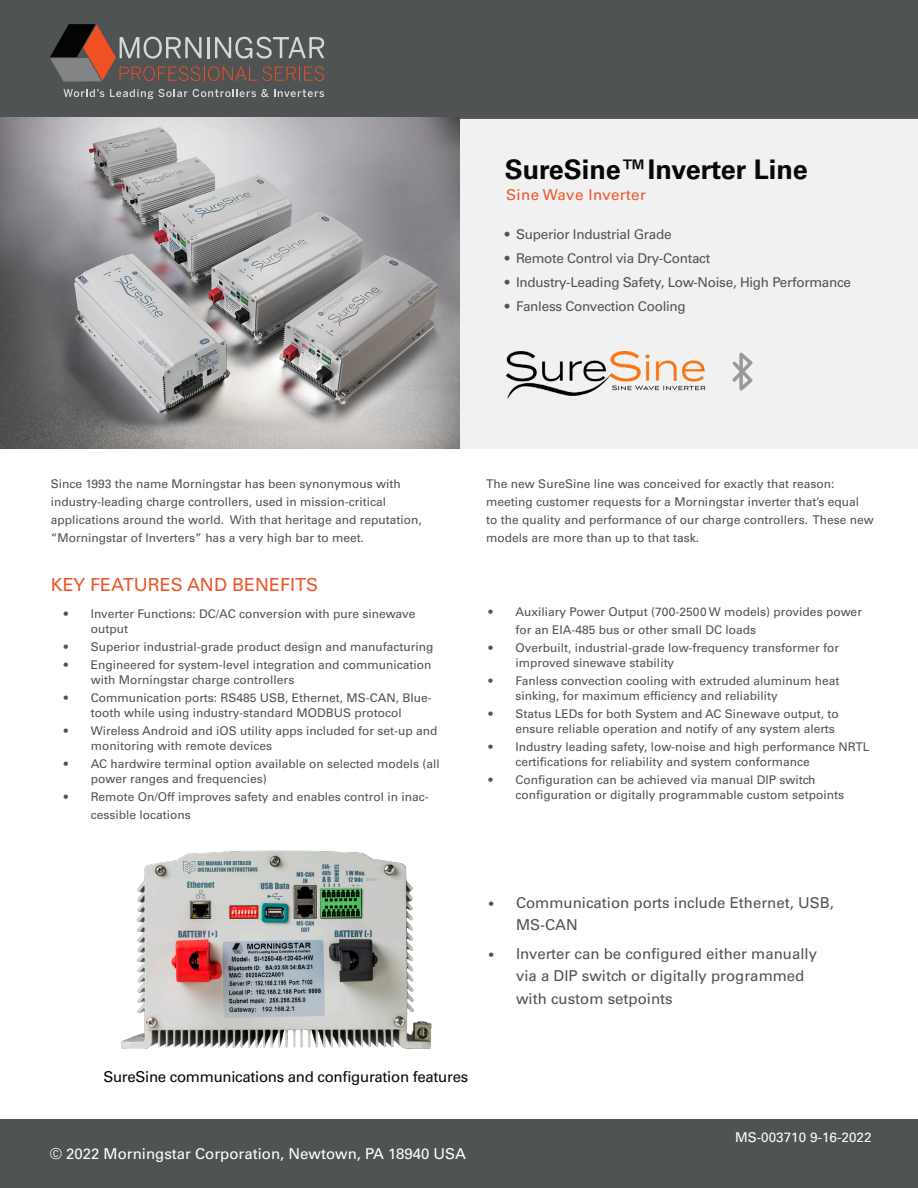
<style>
.page{position:relative;width:918px;height:1188px;background:#fff}
.page>*{position:absolute;margin:0;border:0;box-sizing:border-box;transform-origin:0 0}
.t1{font:700 27px "Univers LT Std";color:#070807}
.t2{font:18px "Univers LT Std";color:#ee562a}
.t3{font:15px/22.5px "Univers LT Std";color:#505353}
.t4{font:15px "Univers LT Std";color:#fff}
.t5{font:15px "Univers LT Std";letter-spacing:-.02em;color:#070807}
.t6{font:15px "Univers LT Std";letter-spacing:.03em;color:#ee562a}
.t7{font:13.5px "Univers LT Std";letter-spacing:-.02em;color:#505353}
.t8{font:13.5px "Univers LT Std";color:#fff}
.t9{font:12px/15px "Univers LT Std";color:#505353}
.s1{font-size:12px}
</style>
<div class="page">
<div style="left:0;top:0;width:918px;height:119px;background:#505353"></div>
<div style="left:0;top:1119px;width:918px;height:69px;background:#505353"></div>
<svg style="left:50px;top:24px;width:274px;height:58px"></svg>
<svg style="left:63px;top:89px;width:41px;height:8px"></svg>
<svg style="left:110px;top:89px;width:158px;height:10px"></svg>
<svg style="left:274px;top:89px;width:50px;height:8px"></svg>
<div style="left:459px;top:117px;width:459px;height:332px;background:#f1f1f1"></div>
<img style="left:0;top:117px;width:459px;height:332px">
<img style="left:505px;top:351px;width:201px;height:48px">
<img style="left:121px;top:850px;width:311px;height:199px">
<img style="left:732px;top:352px;width:21px;height:39px">
<p class="t1" style="left:505px;top:154px;width:305px">SureSine™Inverter Line</p>
<p class="t6" style="left:506px;top:186px;width:141px">Sine Wave Inverter</p>
<p class="t7" style="left:505px;top:227px;width:168px">• Superior Industrial Grade</p>
<p class="t7" style="left:505px;top:251px;width:207px">• Remote Control via Dry-Contact</p>
<p class="t7" style="left:505px;top:275px;width:348px">• Industry-Leading Safety, Low-Noise, High Performance</p>
<p class="t7" style="left:505px;top:299px;width:183px">• Fanless Convection Cooling</p>
<p class="t9" style="left:51px;top:474px;width:372px;line-height:18px">Since 1993 the name Morningstar has been synonymous with industry-leading charge controllers, used in mission-critical applications around the world. With that heritage and reputation, “Morningstar of Inverters” has a very high bar to meet.</p>
<p class="t2" style="left:51px;top:574px;width:269px">KEY FEATURES AND BENEFITS</p>
<p class="t9" style="left:91px;top:606px;width:326px;text-indent:-27px">• Inverter Functions: DC/AC conversion with pure sinewave output</p>
<p class="t9" style="left:64px;top:639px;width:371px">• Superior industrial-grade product design and manufacturing</p>
<p class="t9" style="left:91px;top:657px;width:342px;text-indent:-27px">• Engineered for system-level integration and communication with Morningstar charge controllers</p>
<p class="t9" style="left:64px;top:690px;width:370px;text-align:center">• Communication ports: RS485 USB, Ethernet, MS-CAN, Blue&shy;tooth while using industry-standard MODBUS protocol</p>
<p class="t9" style="left:91px;top:723px;width:348px;text-indent:-27px">• Wireless Android and iOS utility apps included for set-up and monitoring with remote devices</p>
<p class="t9" style="left:91px;top:756px;width:351px;text-indent:-27px">• AC hardwire terminal option available on selected models (all power ranges and frequencies)</p>
<p class="t9" style="left:91px;top:787px;width:340px;line-height:18px;text-indent:-27px">• Remote On/Off improves safety and enables control in inac&shy;cessible locations</p>
<p class="t9" style="left:486px;top:474px;width:389px;line-height:18px">The new SureSine line was conceived for exactly that reason: meeting customer requests for a Morningstar inverter that’s equal<br>to the quality and performance of our charge controllers. These new models are more than up to that task.</p>
<p class="t9" style="left:515px;top:603px;width:348px;line-height:18px;text-indent:-27px">• Auxiliary Power Output (700-2500 W models) provides power for an EIA-485 bus or other small DC loads</p>
<p class="t9" style="left:515px;top:641px;width:325px;text-indent:-27px">• Overbuilt, industrial-grade low-frequency transformer for improved sinewave stability</p>
<p class="t9" style="left:515px;top:674px;width:326px;text-indent:-27px">• Fanless convection cooling with extruded aluminum heat sinking, for maximum efficiency and reliability</p>
<p class="t9" style="left:515px;top:707px;width:325px;text-indent:-27px">• Status LEDs for both System and AC Sinewave output, to ensure reliable operation and notify of any system alerts</p>
<p class="t9" style="left:515px;top:740px;width:356px;text-indent:-27px">• Industry leading safety, low-noise and high performance NRTL certifications for reliability and system conformance</p>
<p class="t9" style="left:515px;top:773px;width:330px;text-indent:-27px">• Configuration can be achieved via manual DIP switch configuration or digitally programmable custom setpoints</p>
<p class="t3" style="left:516px;top:891px;width:319px;text-indent:-27px"><span class="s1">•</span> Communication ports include Ethernet, USB,<br>MS-CAN</p>
<p class="t3" style="left:516px;top:942px;width:303px;text-indent:-27px"><span class="s1">•</span> Inverter can be configured either manually via a DIP switch or digitally programmed with custom setpoints</p>
<p class="t5" style="left:103px;top:1068px;width:366px">SureSine communications and configuration features</p>
<p class="t4" style="left:50px;top:1145px;width:417px">© 2022 Morningstar Corporation, Newtown, PA 18940 USA</p>
<p class="t8" style="left:735px;top:1129px;width:138px">MS-003710 9-16-2022</p>
</div>
